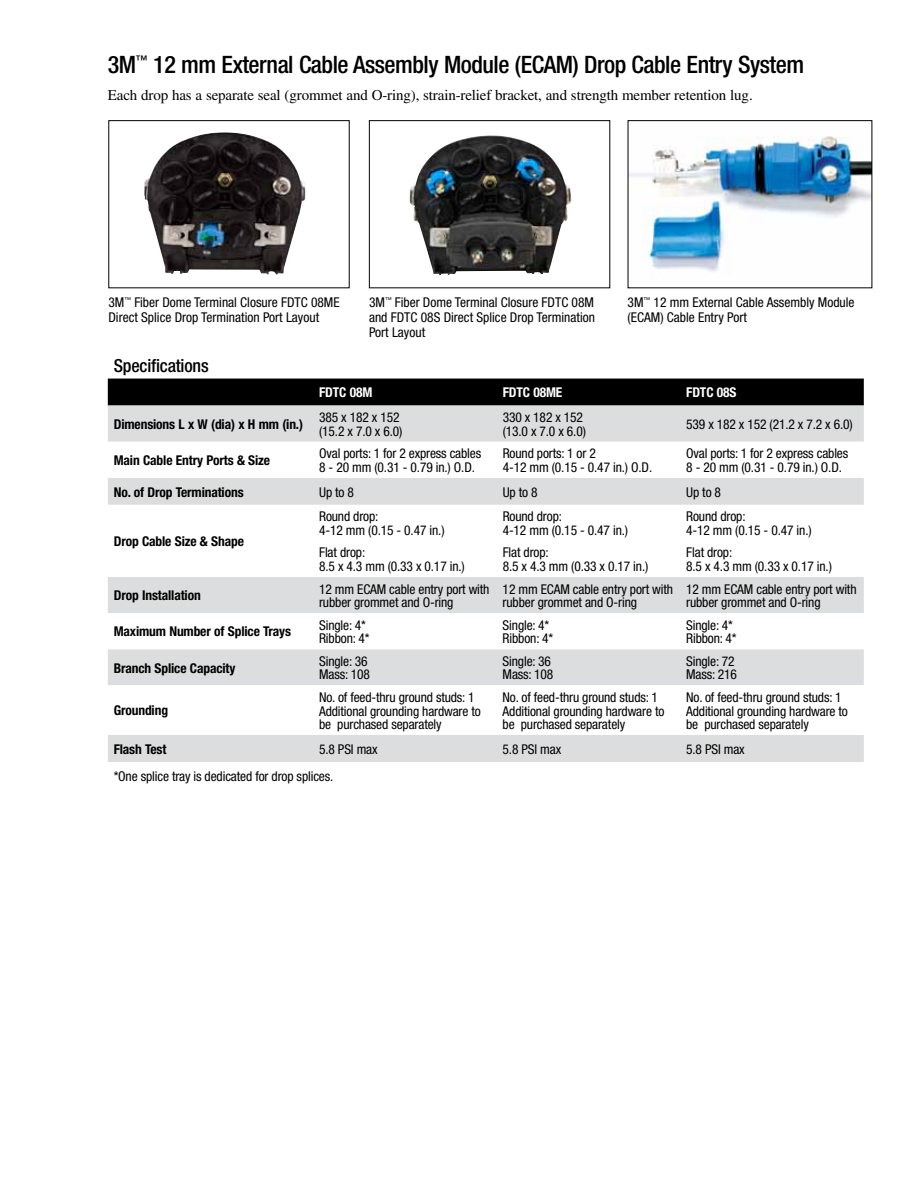
<style>
.page{position:relative;width:918px;height:1188px;background:#fff}
.page>*{position:absolute;margin:0;border:0;box-sizing:border-box;transform-origin:0 0}
.t1{font:500 condensed 24px "Helvetica Neue";letter-spacing:-.02em;color:#000}
.t2{font:500 condensed 18px "Helvetica Neue";letter-spacing:-.01em;color:#000}
.t3{font:15px "Times";letter-spacing:-.01em;color:#000}
.t4{font:condensed 13.5px/13.5px "Helvetica Neue";letter-spacing:-.01em;color:#000}
.t5{font:700 condensed 13.5px "Helvetica Neue";letter-spacing:-.01em;color:#000}
.t6{font:700 condensed 13.5px "Helvetica Neue";letter-spacing:-.01em;color:#fff}
</style>
<div class="page">
<img style="left:409px;top:135px;width:162px;height:140px">
<div style="left:369px;top:120px;width:241px;height:168px;border:1px solid #000"></div>
<img style="left:144px;top:132px;width:162px;height:143px">
<div style="left:108px;top:379px;width:756px;height:27px;background:#000"></div>
<div style="left:108px;top:406px;width:756px;height:356px;background:#dcddde"></div>
<svg style="left:108px;top:442px;width:756px;height:293px"></svg>
<img style="left:630px;top:136px;width:240px;height:136px">
<div style="left:628px;top:120px;width:244px;height:168px;border:1px solid #000"></div>
<h1 class="t1" style="left:108px;top:50px;width:698px">3M<sup>™</sup> 12 mm External Cable Assembly Module (ECAM) Drop Cable Entry System</h1>
<p class="t3" style="left:108px;top:87px;width:646px">Each drop has a separate seal (grommet and O-ring), strain-relief bracket, and strength member retention lug.</p>
<p class="t4" style="left:108px;top:295px;width:233px;line-height:15px">3M<sup>™</sup> Fiber Dome Terminal Closure FDTC 08ME<br>Direct Splice Drop Termination Port Layout</p>
<h2 class="t2" style="left:114px;top:355px;width:96px">Specifications</h2>
<p class="t6" style="left:319px;top:384px;width:55px">FDTC 08M</p>
<p class="t6" style="left:503px;top:384px;width:61px">FDTC 08ME</p>
<p class="t6" style="left:686px;top:384px;width:52px">FDTC 08S</p>
<p class="t5" style="left:114px;top:416px;width:191px">Dimensions L x W (dia) x H mm (in.)</p>
<p class="t4" style="left:319px;top:411px;width:85px">385 x 182 x 152 (15.2 x 7.0 x 6.0)</p>
<p class="t4" style="left:503px;top:411px;width:85px">330 x 182 x 152 (13.0 x 7.0 x 6.0)</p>
<p class="t4" style="left:686px;top:417px;width:168px">539 x 182 x 152 (21.2 x 7.2 x 6.0)</p>
<p class="t5" style="left:114px;top:452px;width:158px">Main Cable Entry Ports &amp; Size</p>
<p class="t4" style="left:319px;top:447px;width:164px">Oval ports: 1 for 2 express cables<br>8 - 20 mm (0.31 - 0.79 in.) O.D.</p>
<p class="t4" style="left:503px;top:447px;width:151px">Round ports: 1 or 2<br>4-12 mm (0.15 - 0.47 in.) O.D.</p>
<p class="t4" style="left:686px;top:447px;width:164px">Oval ports: 1 for 2 express cables<br>8 - 20 mm (0.31 - 0.79 in.) O.D.</p>
<p class="t5" style="left:114px;top:484px;width:131px">No. of Drop Terminations</p>
<p class="t4" style="left:319px;top:485px;width:36px">Up to 8</p>
<p class="t4" style="left:503px;top:485px;width:36px">Up to 8</p>
<p class="t4" style="left:686px;top:485px;width:36px">Up to 8</p>
<p class="t5" style="left:114px;top:533px;width:132px">Drop Cable Size &amp; Shape</p>
<p class="t4" style="left:369px;top:295px;width:228px;line-height:15px;text-align:justify">3M<sup>™</sup> Fiber Dome Terminal Closure FDTC 08M and FDTC 08S Direct Splice Drop Termination Port Layout</p>
<p class="t4" style="left:628px;top:295px;width:228px;line-height:15px">3M<sup>™</sup> 12 mm External Cable Assembly Module (ECAM) Cable Entry Port</p>
<p class="t4" style="left:319px;top:510px;width:127px">Round drop:<br>4-12 mm (0.15 - 0.47 in.)</p>
<p class="t4" style="left:319px;top:546px;width:147px">Flat drop:<br>8.5 x 4.3 mm (0.33 x 0.17 in.)</p>
<p class="t4" style="left:503px;top:510px;width:127px">Round drop:<br>4-12 mm (0.15 - 0.47 in.)</p>
<p class="t4" style="left:503px;top:546px;width:147px">Flat drop:<br>8.5 x 4.3 mm (0.33 x 0.17 in.)</p>
<p class="t4" style="left:686px;top:510px;width:127px">Round drop:<br>4-12 mm (0.15 - 0.47 in.)</p>
<p class="t4" style="left:686px;top:546px;width:147px">Flat drop:<br>8.5 x 4.3 mm (0.33 x 0.17 in.)</p>
<p class="t5" style="left:114px;top:587px;width:89px">Drop Installation</p>
<p class="t4" style="left:319px;top:582px;width:172px">12 mm ECAM cable entry port with rubber grommet and O-ring</p>
<p class="t4" style="left:503px;top:582px;width:172px">12 mm ECAM cable entry port with rubber grommet and O-ring</p>
<p class="t4" style="left:686px;top:582px;width:172px">12 mm ECAM cable entry port with rubber grommet and O-ring</p>
<p class="t5" style="left:114px;top:623px;width:179px">Maximum Number of Splice Trays</p>
<p class="t4" style="left:319px;top:618px;width:52px">Single: 4*<br>Ribbon: 4*</p>
<p class="t4" style="left:503px;top:618px;width:52px">Single: 4*<br>Ribbon: 4*</p>
<p class="t4" style="left:686px;top:618px;width:52px">Single: 4*<br>Ribbon: 4*</p>
<p class="t5" style="left:114px;top:660px;width:123px">Branch Splice Capacity</p>
<p class="t4" style="left:319px;top:654px;width:52px">Single: 36<br>Mass: 108</p>
<p class="t4" style="left:503px;top:654px;width:52px">Single: 36<br>Mass: 108</p>
<p class="t4" style="left:686px;top:654px;width:52px">Single: 72<br>Mass: 216</p>
<p class="t5" style="left:114px;top:702px;width:56px">Grounding</p>
<p class="t4" style="left:319px;top:690px;width:163px">No. of feed-thru ground studs: 1<br>Additional grounding hardware to be purchased separately</p>
<p class="t4" style="left:503px;top:690px;width:163px">No. of feed-thru ground studs: 1<br>Additional grounding hardware to be purchased separately</p>
<p class="t4" style="left:686px;top:690px;width:163px">No. of feed-thru ground studs: 1<br>Additional grounding hardware to be purchased separately</p>
<p class="t5" style="left:114px;top:741px;width:54px">Flash Test</p>
<p class="t4" style="left:319px;top:742px;width:60px">5.8 PSI max</p>
<p class="t4" style="left:503px;top:742px;width:60px">5.8 PSI max</p>
<p class="t4" style="left:686px;top:742px;width:60px">5.8 PSI max</p>
<p class="t4" style="left:114px;top:769px;width:221px">*One splice tray is dedicated for drop splices.</p>
</div>
